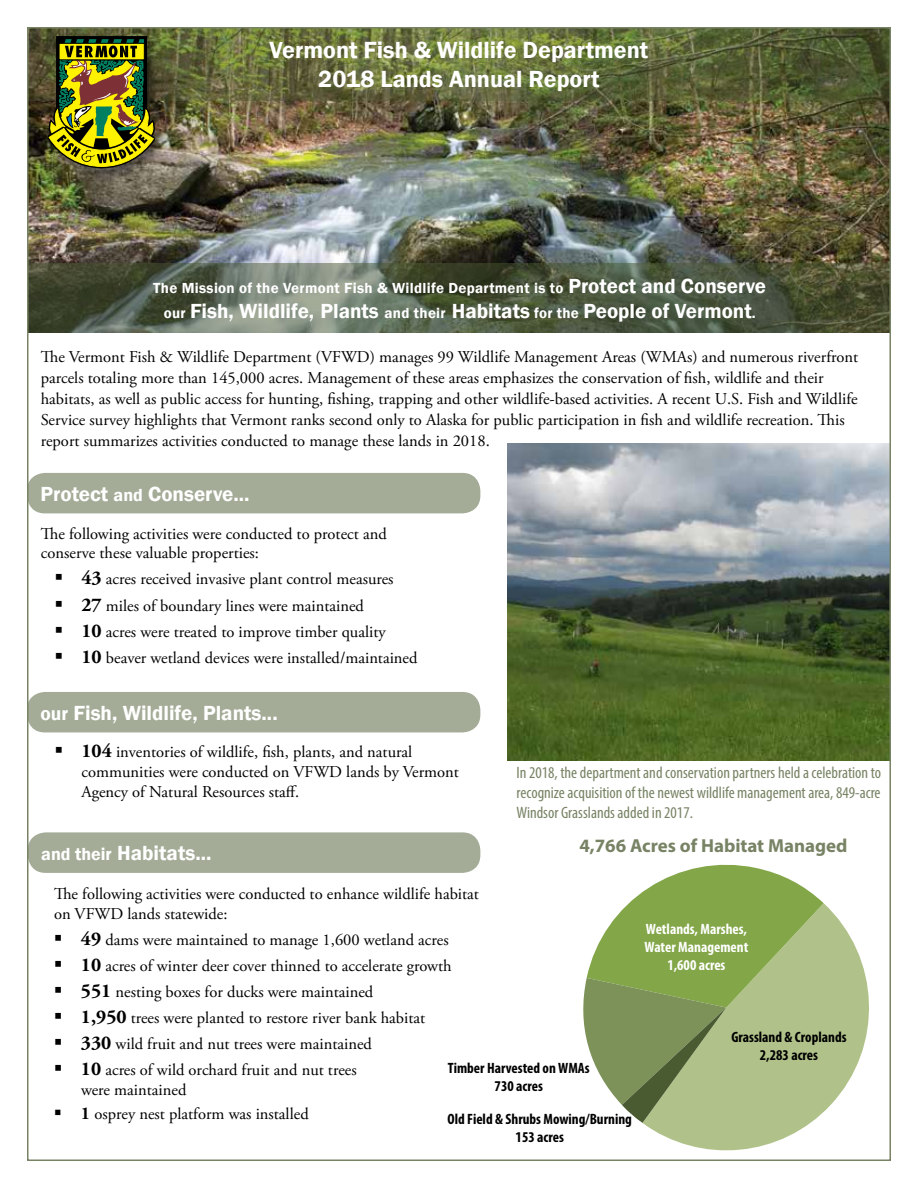
<style>
.page{position:relative;width:918px;height:1188px;background:#fff}
.page>*{position:absolute;margin:0;border:0;box-sizing:border-box;transform-origin:0 0}
.t1{font:600 24px/28.8px "Franklin Gothic";color:#fff;text-align:center}
.t2{font:600 21px "Franklin Gothic";color:#fff}
.t3{font:700 18.9px "Myriad Pro";color:#778364}
.t4{font:16.5px/26.1px "Adobe Garamond Pro";color:#000}
.t5{font:condensed 16.5px/19.8px "Myriad Pro";color:#778364;text-align:justify}
.t6{font:700 condensed 15px/18px "Myriad Pro";color:#000;text-align:center}
.t7{font:600 15px "Franklin Gothic";letter-spacing:.02em;color:#fff}
.t8{font:700 condensed 15px/18px "Myriad Pro";color:#fff;text-align:center}
.s1{font-size:21px}
.s2{font-size:15px}
.s3{font-size:18px}
.s4{font-weight:700;font-size:19.5px}
.s5{font-size:19.5px}
.s6{font-weight:700;font-size:18px}
</style>
<div class="page">
<img style="left:30px;top:100px;width:858px;height:164px">
<svg style="left:30px;top:30px;width:858px;height:70px;background:#61693a"></svg>
<svg style="left:30px;top:264px;width:858px;height:69px;background:#555f49"></svg>
<div style="left:27px;top:692px;width:453px;height:40px;background:#a4ac98;border-radius:18px"></div>
<div style="left:28px;top:832px;width:452px;height:41px;background:#a4ac98;border-radius:18px"></div>
<svg style="left:643px;top:903px;width:226px;height:248px;fill:#b0c289"></svg>
<svg style="left:583px;top:864px;width:241px;height:259px;background:#9eb577"></svg>
<div style="left:45px;top:33px;width:123px;height:148px;background:#000;opacity:.5"></div>
<svg style="left:48px;top:36px;width:107px;height:132px;background:#79791a"></svg>
<div style="left:27px;top:473px;width:453px;height:40px;background:#a4ac98;border-radius:18px"></div>
<img style="left:508px;top:443px;width:380px;height:318px">
<h1 class="t1" style="left:270px;top:36px;width:380px">Vermont Fish &amp; Wildlife Department<br>2018 Lands Annual Report</h1>
<p class="t7" style="left:153px;top:279px;width:614px">The Mission of the Vermont Fish &amp; Wildlife Department is to <span class="s1">Protect and Conserve</span></p>
<p class="t2" style="left:164px;top:298px;width:594px"><span class="s2">our</span> Fish, Wildlife, Plants <span class="s2">and their</span> Habitats <span class="s2">for the</span> People of Vermont<span class="s2">.</span></p>
<p class="t4" style="left:41px;top:347px;width:819px;line-height:21px">The Vermont Fish &amp; Wildlife Department (VFWD) manages 99 Wildlife Management Areas (WMAs) and numerous riverfront parcels totaling more than 145,000 acres. Management of these areas emphasizes the conservation of fish, wildlife and their habitats, as well as public access for hunting, fishing, trapping and other wildlife-based activities. A recent U.S. Fish and Wildlife Service survey highlights that Vermont ranks second only to Alaska for public participation in fish and wildlife recreation. This report summarizes activities conducted to manage these lands in 2018.</p>
<p class="t2" style="left:40px;top:481px;width:211px">Protect <span class="s3">and</span> Conserve...</p>
<p class="t4" style="left:41px;top:524px;width:347px;line-height:19.8px">The following activities were conducted to protect and conserve these valuable properties:</p>
<p class="t4" style="left:81px;top:567px;width:338px"><span class="s4">43</span> acres received invasive plant control measures <span class="s4">27</span> miles of boundary lines were maintained<br><span class="s4">10</span> acres were treated to improve timber quality<br><span class="s4">10</span> beaver wetland devices were installed/maintained</p>
<p class="t2" style="left:40px;top:700px;width:239px"><span class="s5">our</span> Fish, Wildlife, Plants...</p>
<p class="t4" style="left:81px;top:742px;width:379px;line-height:19.8px"><span class="s4">104</span> inventories of wildlife, fish, plants, and natural communities were conducted on VFWD lands by Vermont<br>Agency of Natural Resources staff.</p>
<p class="t5" style="left:517px;top:763px;width:366px">In 2018, the department and conservation partners held a celebration to recognize acquisition of the newest wildlife management area, 849-acre Windsor Grasslands added in 2017.</p>
<p class="t3" style="left:579px;top:833px;width:270px">4,766 Acres of Habitat Managed</p>
<p class="t2" style="left:41px;top:840px;width:172px"><span class="s3">and their</span> Habitats...</p>
<p class="t4" style="left:54px;top:884px;width:426px;line-height:19.8px">The following activities were conducted to enhance wildlife habitat on VFWD lands statewide:</p>
<p class="t4" style="left:81px;top:927px;width:372px"><span class="s4">49</span> dams were maintained to manage 1,600 wetland acres <span class="s4">10</span> acres of winter deer cover thinned to accelerate growth <span class="s4">551</span> nesting boxes for ducks were maintained<br><span class="s4">1,950</span> trees were planted to restore river bank habitat <span class="s4">330</span> wild fruit and nut trees were maintained<br><span class="s4">10</span> acres of wild orchard fruit and nut trees</p>
<p class="t4" style="left:81px;top:1078px;width:229px;line-height:24.3px">were maintained<br><span class="s6">1</span> osprey nest platform was installed</p>
<p class="t8" style="left:644px;top:920px;width:105px">Wetlands, Marshes,<br>Water Management<br>1,600 acres</p>
<p class="t6" style="left:731px;top:1027px;width:117px">Grassland &amp; Croplands<br>2,283 acres</p>
<p class="t6" style="left:448px;top:1059px;width:144px">Timber Harvested on WMAs<br>730 acres</p>
<p class="t6" style="left:448px;top:1110px;width:186px">Old Field &amp; Shrubs Mowing/Burning<br>153 acres</p>
</div>
